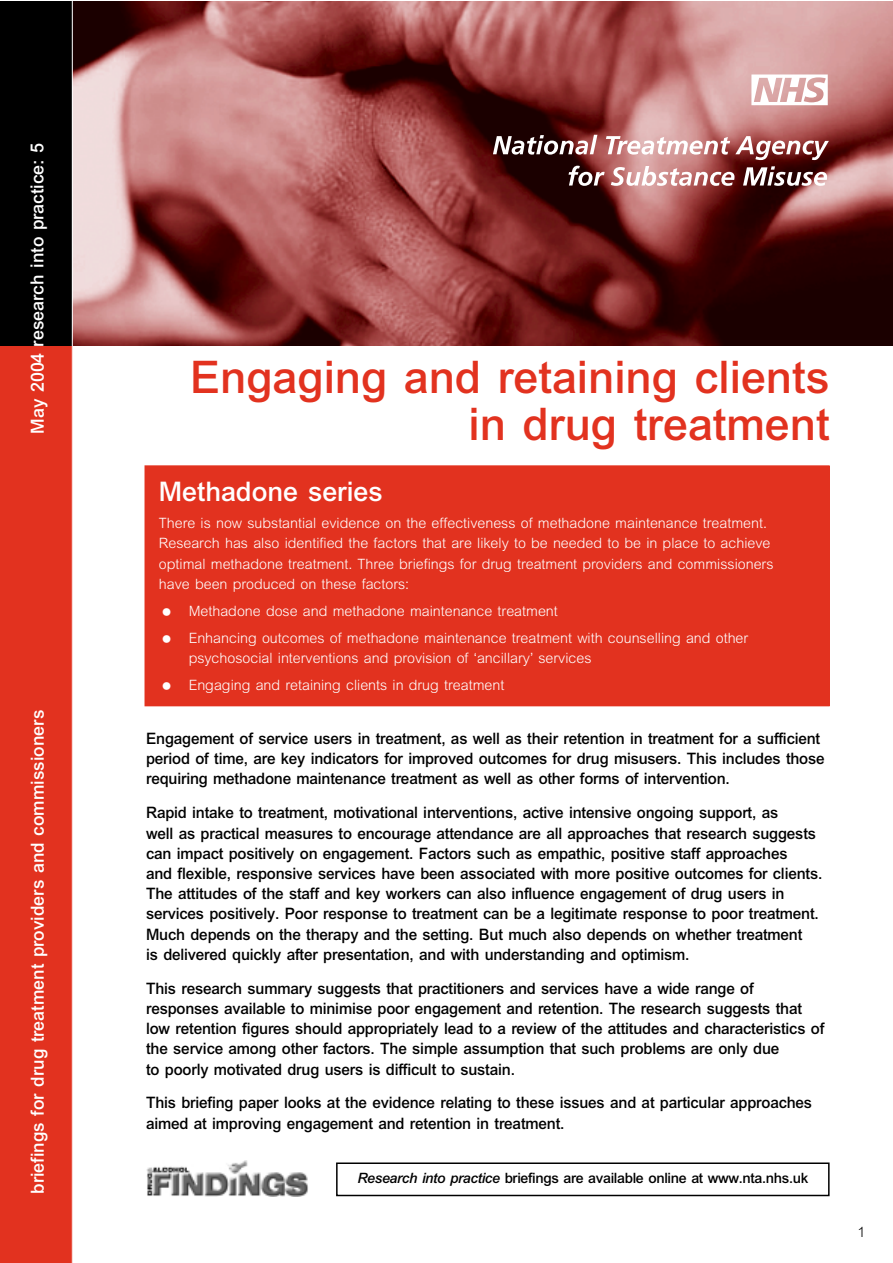
<style>
.page{position:relative;width:893px;height:1263px;background:#fff}
.page>*{position:absolute;margin:0;border:0;box-sizing:border-box;transform-origin:0 0}
.t1{font:500 45px/47.2px "M Arial";color:#e2321f;text-align:right}
.t2{font:500 27px "M Arial";color:#fff}
.t3{font:500 18px "M Arial";color:#fff}
.t4{font:500 15.75px/20.2px "M Arial";letter-spacing:-.01em;color:#000}
.t5{font:300 14.25px/20.2px "M Arial";color:#fff}
.t6{font:500 14.25px "M Arial";letter-spacing:-.02em;color:#000}
.t7{font:300 14.25px "M Arial";color:#000}
.s1{font-size:31.5px}
.s2{font-style:italic}
</style>
<div class="page">
<div style="left:1px;top:346px;width:71px;height:916px;background:#e2321f"></div>
<div style="left:1px;top:2px;width:71px;height:344px;background:#000"></div>
<img style="left:73px;top:2px;width:819px;height:344px">
<svg style="left:751px;top:74px;width:76px;height:31px"></svg>
<svg style="left:493px;top:135px;width:104px;height:20px"></svg>
<svg style="left:606px;top:136px;width:222px;height:24px"></svg>
<svg style="left:568px;top:166px;width:36px;height:20px"></svg>
<svg style="left:610px;top:166px;width:124px;height:20px"></svg>
<svg style="left:743px;top:166px;width:84px;height:20px"></svg>
<div style="left:336px;top:1162px;width:493px;height:34px;border:2px solid #000"></div>
<img style="left:146px;top:1161px;width:162px;height:35px">
<div style="left:145px;top:466px;width:684px;height:240px;background:#e2321f"></div>
<div style="left:145px;top:465px;width:684px;height:241px;border:1px solid #e2321f"></div>
<p class="t3" style="left:30px;top:434px;width:293px;rotate:-90deg">May 2004 research into practice: 5</p>
<p class="t3" style="left:31px;top:1194px;width:486px;rotate:-90deg">briefings for drug treatment providers and commissioners</p>
<h1 class="t1" style="left:190px;top:358px;width:641px">Engaging and retaining clients in drug treatment</h1>
<h2 class="t2" style="left:159px;top:482px;width:225px">Methadone series</h2>
<p class="t5" style="left:159px;top:514px;width:616px">There is now substantial evidence on the effectiveness of methadone maintenance treatment.<br>Research has also identified the factors that are likely to be needed to be in place to achieve optimal methadone treatment. Three briefings for drug treatment providers and commissioners have been produced on these factors:</p>
<p class="t5" style="left:159px;top:602px;width:400px"><span class="s1">•</span> Methadone dose and methadone maintenance treatment</p>
<p class="t5" style="left:189px;top:629px;width:561px;text-indent:-30px"><span class="s1">•</span> Enhancing outcomes of methadone maintenance treatment with counselling and other psychosocial interventions and provision of ‘ancillary’ services</p>
<p class="t5" style="left:159px;top:676px;width:347px"><span class="s1">•</span> Engaging and retaining clients in drug treatment</p>
<p class="t4" style="left:146px;top:730px;width:680px">Engagement of service users in treatment, as well as their retention in treatment for a sufficient period of time, are key indicators for improved outcomes for drug misusers. This includes those requiring methadone maintenance treatment as well as other forms of intervention.</p>
<p class="t4" style="left:146px;top:804px;width:677px">Rapid intake to treatment, motivational interventions, active intensive ongoing support, as<br>well as practical measures to encourage attendance are all approaches that research suggests can impact positively on engagement. Factors such as empathic, positive staff approaches<br>and flexible, responsive services have been associated with more positive outcomes for clients.<br>The attitudes of the staff and key workers can also influence engagement of drug users in services positively. Poor response to treatment can be a legitimate response to poor treatment.<br>Much depends on the therapy and the setting. But much also depends on whether treatment<br>is delivered quickly after presentation, and with understanding and optimism.</p>
<p class="t4" style="left:146px;top:980px;width:679px">This research summary suggests that practitioners and services have a wide range of responses available to minimise poor engagement and retention. The research suggests that low retention figures should appropriately lead to a review of the attitudes and characteristics of the service among other factors. The simple assumption that such problems are only due<br>to poorly motivated drug users is difficult to sustain.</p>
<p class="t4" style="left:146px;top:1094px;width:667px">This briefing paper looks at the evidence relating to these issues and at particular approaches aimed at improving engagement and retention in treatment.</p>
<p class="t6" style="left:357px;top:1172px;width:452px"><span class="s2">Research into practice</span> briefings are available online at www.nta.nhs.uk</p>
<p class="t7" style="left:857px;top:1226px;width:9px">1</p>
</div>
